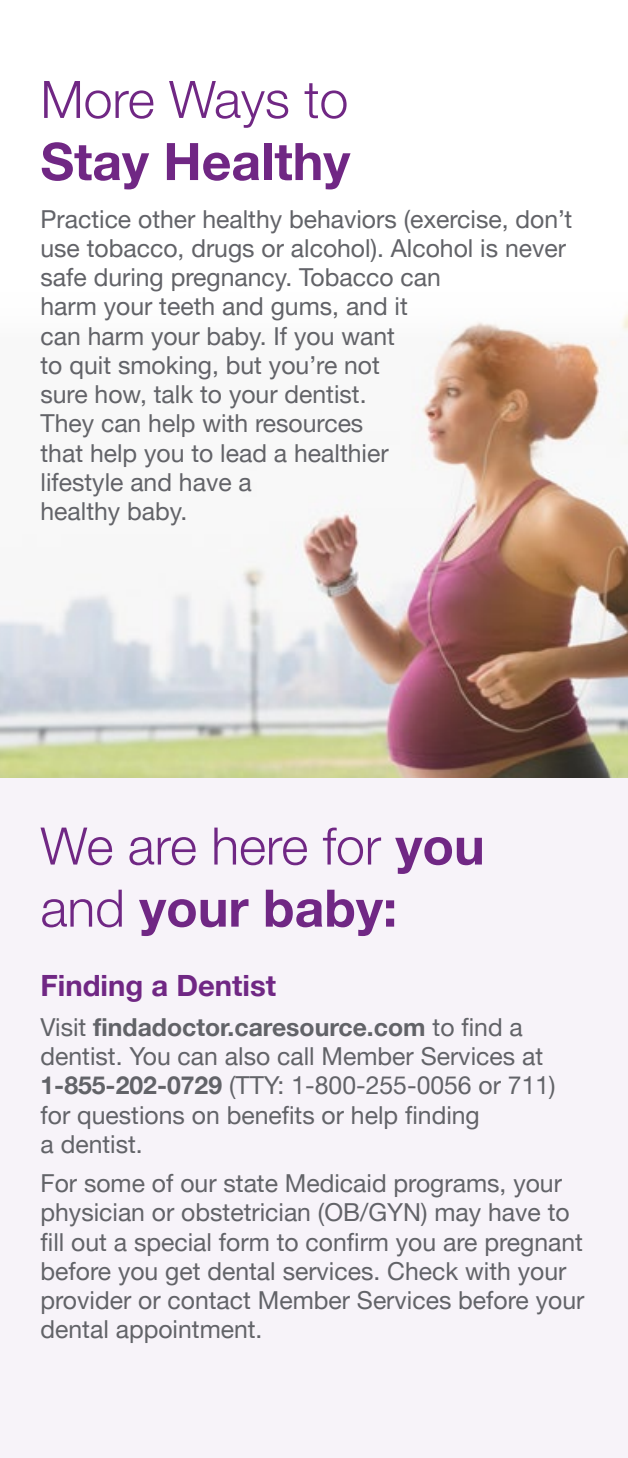
<style>
.page{position:relative;width:628px;height:1458px;background:#fff}
.page>*{position:absolute;margin:0;border:0;box-sizing:border-box;transform-origin:0 0}
.t1{font:300 51.75px/62.1px "Helvetica Neue LT Pro";color:#702784}
.t2{font:700 51.75px/62.1px "Helvetica Neue LT Pro";color:#702784}
.t3{font:700 29.25px "Helvetica Neue LT Pro";color:#702784}
.t4{font:24.75px/29.2px "Helvetica Neue LT Pro";color:#626368}
.s1{font-weight:300}
.s2{font-weight:700}
</style>
<div class="page">
<div style="left:0;top:778px;width:628px;height:680px;background:#f7f3f9"></div>
<img style="left:0;top:313px;width:628px;height:465px">
<h2 class="t2" style="left:40px;top:67px;width:311px"><span class="s1">More Ways to<br></span>Stay Healthy</h2>
<p class="t4" style="left:40px;top:204px;width:533px">Practice other healthy behaviors (exercise, don’t use tobacco, drugs or alcohol). Alcohol is never safe during pregnancy. Tobacco can<br>harm your teeth and gums, and it<br>can harm your baby. If you want<br>to quit smoking, but you’re not<br>sure how, talk to your dentist.<br>They can help with resources<br>that help you to lead a healthier<br>lifestyle and have a<br>healthy baby.</p>
<h2 class="t1" style="left:40px;top:814px;width:446px">We are here for <span class="s2">you </span>and <span class="s2">your baby:</span></h2>
<h3 class="t3" style="left:40px;top:968px;width:237px">Finding a Dentist</h3>
<p class="t4" style="left:40px;top:1012px;width:516px">Visit <span class="s2">findadoctor.caresource.com</span> to find a dentist. You can also call Member Services at <span class="s2">1-855-202-0729</span> (TTY: 1-800-255-0056 or 711) for questions on benefits or help finding<br>a dentist.</p>
<p class="t4" style="left:40px;top:1168px;width:545px">For some of our state Medicaid programs, your physician or obstetrician (OB/GYN) may have to fill out a special form to confirm you are pregnant before you get dental services. Check with your provider or contact Member Services before your dental appointment.</p>
</div>
